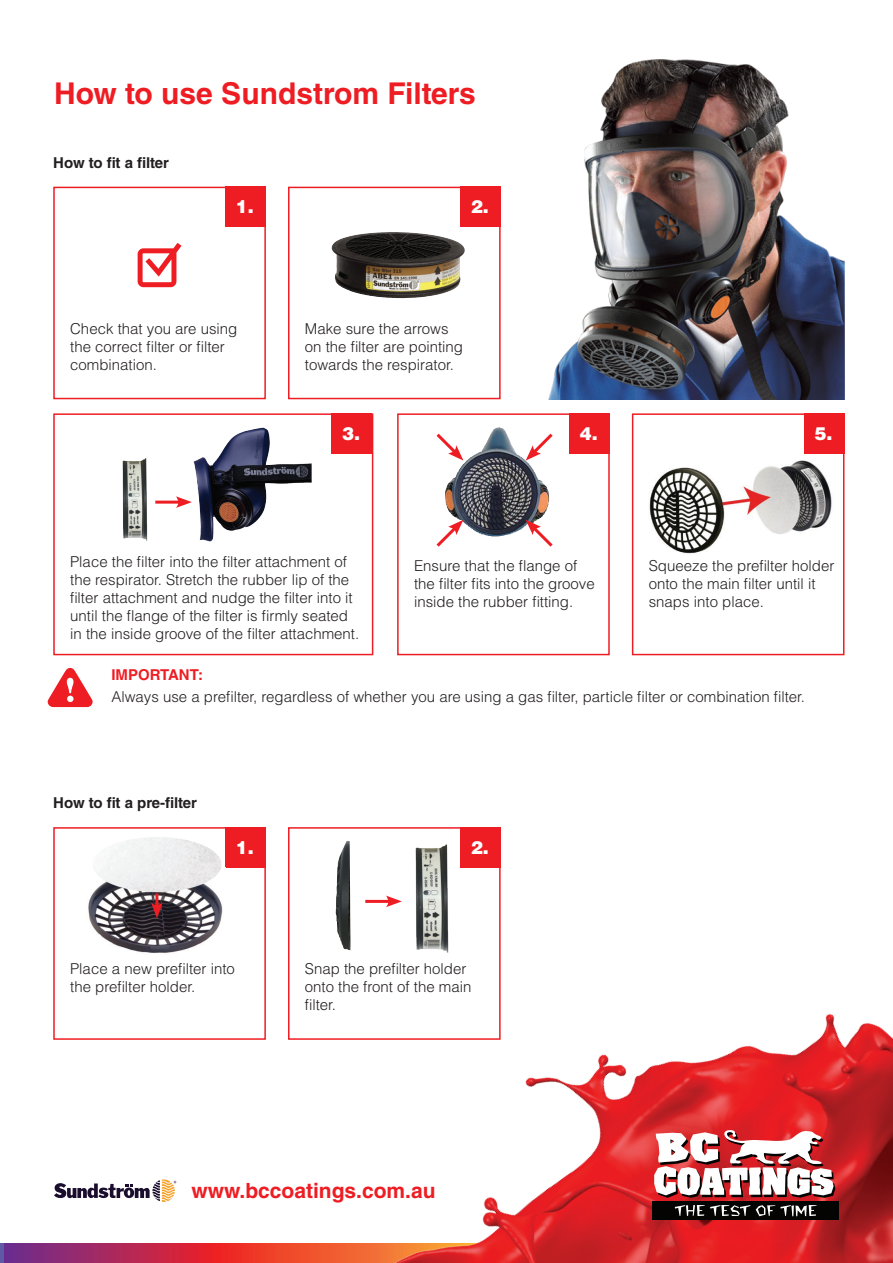
<style>
.page{position:relative;width:893px;height:1263px;background:#fff}
.page>*{position:absolute;margin:0;border:0;box-sizing:border-box;transform-origin:0 0}
.BC_Head{font:700 30px "Helvetica LT Std";color:#ee1d23}
.t1{font:700 21px "Helvetica LT Std";color:#ee1d23}
.t2{font:900 18px "Helvetica LT Std";color:#fff}
.BC_text{font:300 15px/18px "Helvetica LT Std";color:#231f20}
.BC_Bold{font:700 15px "Helvetica LT Std";letter-spacing:-.01em;color:#231f20}
.BC_Bold-2{font:700 15px "Helvetica LT Std";color:#ee1d23}
</style>
<div class="page">
<svg style="left:54px;top:1179px;width:122px;height:23px"></svg>
<img style="left:548px;top:59px;width:296px;height:340px">
<img style="left:332px;top:232px;width:56px;height:58px">
<div style="left:53px;top:187px;width:213px;height:212px;border:2px solid #ee1d23"></div>
<div style="left:53px;top:827px;width:213px;height:213px;border:2px solid #ee1d23"></div>
<div style="left:53px;top:413px;width:320px;height:242px;border:2px solid #ee1d23"></div>
<div style="left:288px;top:187px;width:213px;height:212px;border:2px solid #ee1d23"></div>
<div style="left:397px;top:413px;width:213px;height:242px;border:2px solid #ee1d23"></div>
<div style="left:632px;top:413px;width:212px;height:242px;border:2px solid #ee1d23"></div>
<div style="left:225px;top:187px;width:41px;height:40px;background:#ee1d23"></div>
<div style="left:225px;top:827px;width:41px;height:41px;background:#ee1d23"></div>
<div style="left:332px;top:413px;width:40px;height:41px;background:#ee1d23"></div>
<div style="left:460px;top:187px;width:41px;height:40px;background:#ee1d23"></div>
<div style="left:569px;top:413px;width:41px;height:41px;background:#ee1d23"></div>
<div style="left:804px;top:413px;width:40px;height:41px;background:#ee1d23"></div>
<svg style="left:138px;top:243px;width:43px;height:44px"></svg>
<img style="left:122px;top:427px;width:190px;height:115px">
<img style="left:445px;top:427px;width:105px;height:109px">
<hr style="left:155px;top:501px;width:26px;height:3px;background:#ee1d23">
<svg style="left:176px;top:496px;width:16px;height:12px"></svg>
<svg style="left:436px;top:520px;width:27px;height:27px"></svg>
<svg style="left:526px;top:430px;width:27px;height:31px"></svg>
<svg style="left:526px;top:520px;width:27px;height:27px"></svg>
<svg style="left:436px;top:430px;width:27px;height:31px"></svg>
<img style="left:649px;top:460px;width:183px;height:94px">
<svg style="left:48px;top:668px;width:45px;height:39px"></svg>
<img style="left:88px;top:908px;width:135px;height:45px">
<img style="left:88px;top:827px;width:137px;height:81px">
<hr style="left:155px;top:893px;width:3px;height:15px;background:#ee1d23">
<svg style="left:151px;top:902px;width:12px;height:16px"></svg>
<svg style="left:0;top:1244px;width:247px;height:19px;background:#b12856"></svg>
<img style="left:247px;top:827px;width:646px;height:436px">
<div style="left:652px;top:1201px;width:187px;height:19px;background:#040503"></div>
<svg style="left:675px;top:1205px;width:75px;height:11px"></svg>
<svg style="left:756px;top:1205px;width:60px;height:11px"></svg>
<svg style="left:654px;top:1130px;width:181px;height:68px"></svg>
<p class="BC_Head" style="left:54px;top:75px;width:423px">How to use Sundstrom Filters</p>
<p class="BC_Bold" style="left:53px;top:153px;width:117px">How to fit a filter</p>
<p class="t2" style="left:236px;top:195px;width:19px">1.</p>
<p class="BC_text" style="left:70px;top:319px;width:169px">Check that you are using the correct filter or filter combination.</p>
<p class="t2" style="left:471px;top:195px;width:19px">2.</p>
<p class="BC_text" style="left:305px;top:319px;width:160px">Make sure the arrows on the filter are pointing towards the respirator.</p>
<p class="t2" style="left:342px;top:422px;width:19px">3.</p>
<p class="t2" style="left:580px;top:422px;width:19px">4.</p>
<p class="t2" style="left:815px;top:422px;width:20px">5.</p>
<p class="BC_text" style="left:70px;top:552px;width:291px">Place the filter into the filter attachment of the respirator. Stretch the rubber lip of the filter attachment and nudge the filter into it until the flange of the filter is firmly seated in the inside groove of the filter attachment.</p>
<p class="BC_text" style="left:414px;top:556px;width:182px">Ensure that the flange of the filter fits into the groove inside the rubber fitting.</p>
<p class="BC_text" style="left:649px;top:556px;width:187px">Squeeze the prefilter holder onto the main filter until it snaps into place.</p>
<p class="BC_Bold-2" style="left:111px;top:666px;width:93px">IMPORTANT:</p>
<p class="BC_text" style="left:111px;top:688px;width:695px">Always use a prefilter, regardless of whether you are using a gas filter, particle filter or combination filter.</p>
<p class="BC_Bold" style="left:53px;top:794px;width:145px">How to fit a pre-filter</p>
<p class="t2" style="left:236px;top:835px;width:19px">1.</p>
<p class="BC_text" style="left:70px;top:960px;width:166px">Place a new prefilter into the prefilter holder.</p>
<p class="t2" style="left:471px;top:835px;width:19px">2.</p>
<p class="BC_text" style="left:305px;top:960px;width:168px">Snap the prefilter holder onto the front of the main filter.</p>
<h2 class="t1" style="left:191px;top:1178px;width:246px">www.bccoatings.com.au</h2>
</div>
